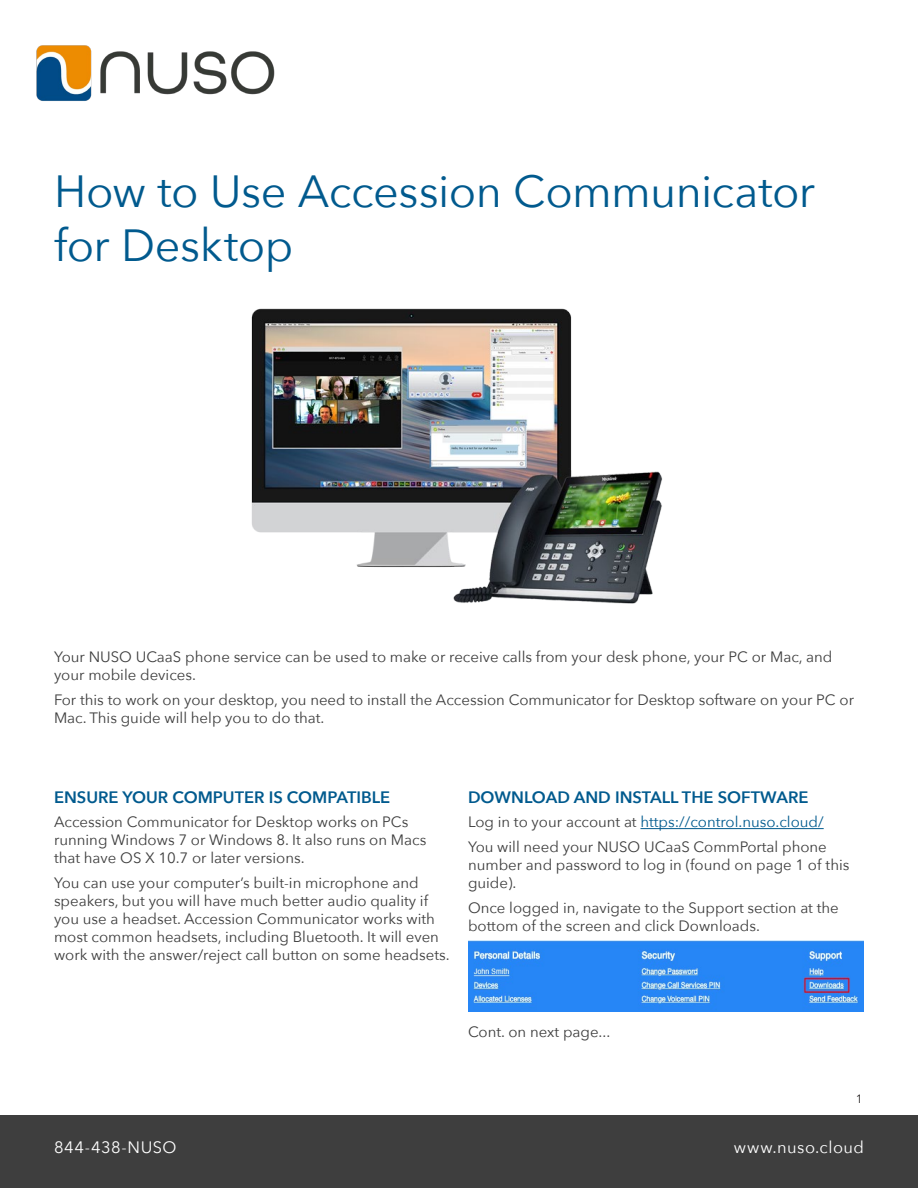
<style>
.page{position:relative;width:918px;height:1188px;background:#fff}
.page>*{position:absolute;margin:0;border:0;box-sizing:border-box;transform-origin:0 0}
.t1{font:45px/54px "Avenir Next";letter-spacing:-.015em;color:#015a8e}
.t2{font:600 16.5px "Avenir Next";color:#015a8e}
.t3{font:16.5px "Avenir Next";letter-spacing:.025em;color:#fff}
.t4{font:15px/18px "Avenir Next";color:#3d3d3d}
.t5{font:12px "Avenir Next";color:#231f20}
.s1{color:#015a8e}
</style>
<div class="page">
<div style="left:0;top:1115px;width:918px;height:73px;background:#3e3e3e"></div>
<img style="left:36px;top:45px;width:239px;height:56px">
<img style="left:251px;top:308px;width:412px;height:296px">
<hr style="left:640px;top:828px;width:184px;height:1px;background:#015a8e">
<img style="left:468px;top:941px;width:396px;height:71px">
<h1 class="t1" style="left:54px;top:162px;width:763px">How to Use Accession Communicator for Desktop</h1>
<p class="t4" style="left:54px;top:647px;width:780px">Your NUSO UCaaS phone service can be used to make or receive calls from your desk phone, your PC or Mac, and your mobile devices.</p>
<p class="t4" style="left:54px;top:690px;width:802px">For this to work on your desktop, you need to install the Accession Communicator for Desktop software on your PC or<br>Mac. This guide will help you to do that.</p>
<p class="t2" style="left:54px;top:783px;width:338px">ENSURE YOUR COMPUTER IS COMPATIBLE</p>
<p class="t4" style="left:54px;top:813px;width:374px">Accession Communicator for Desktop works on PCs running Windows 7 or Windows 8. It also runs on Macs that have OS X 10.7 or later versions.</p>
<p class="t4" style="left:54px;top:873px;width:397px">You can use your computer’s built-in microphone and speakers, but you will have much better audio quality if you use a headset. Accession Communicator works with most common headsets, including Bluetooth. It will even work with the answer/reject call button on some headsets.</p>
<p class="t2" style="left:468px;top:783px;width:342px">DOWNLOAD AND INSTALL THE SOFTWARE</p>
<p class="t4" style="left:468px;top:809px;width:360px;line-height:24.8px">Log in to your account at <span class="s1">https://control.nuso.cloud/<br></span>You will need your NUSO UCaaS CommPortal phone</p>
<p class="t4" style="left:468px;top:855px;width:383px">number and password to log in (found on page 1 of this guide).</p>
<p class="t4" style="left:468px;top:898px;width:372px">Once logged in, navigate to the Support section at the bottom of the screen and click Downloads.</p>
<p class="t4" style="left:468px;top:1022px;width:144px">Cont. on next page...</p>
<p class="t5" style="left:856px;top:1088px;width:8px">1</p>
<p class="t3" style="left:54px;top:1133px;width:124px">844-438-NUSO</p>
<p class="t3" style="left:734px;top:1133px;width:132px">www.nuso.cloud</p>
</div>
